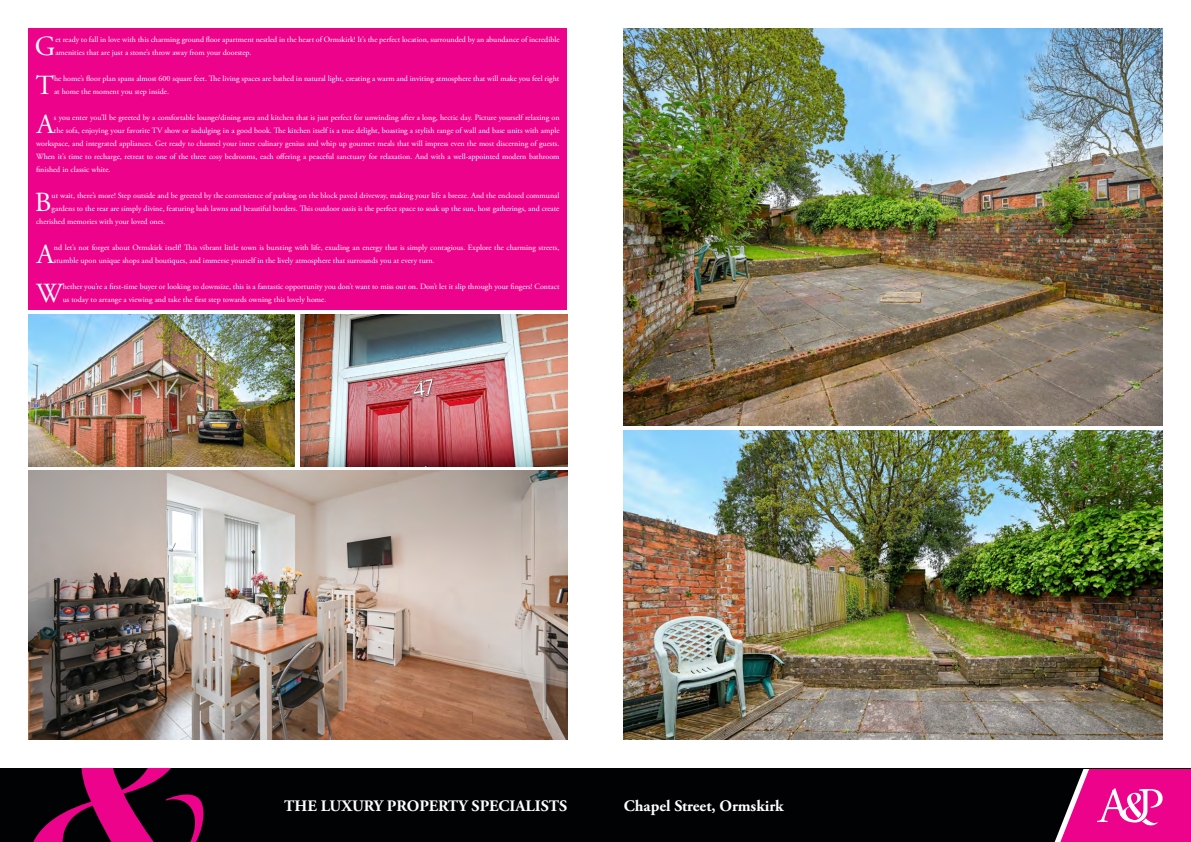
<style>
.page{position:relative;width:1191px;height:842px;background:#fff}
.page>*{position:absolute;margin:0;border:0;box-sizing:border-box;transform-origin:0 0}
.t1{font:27.6px "Adobe Garamond Pro";color:#fff}
.t2{font:700 16px "Adobe Garamond Pro";color:#fff}
.t3{font:8px/13px "Adobe Garamond Pro";color:#fff}
</style>
<div class="page">
<div style="left:0;top:769px;width:1191px;height:73px;background:#010203"></div>
<svg style="left:33px;top:769px;width:171px;height:73px"></svg>
<svg style="left:1054px;top:769px;width:137px;height:73px"></svg>
<img style="left:28px;top:471px;width:539px;height:269px">
<div style="left:28px;top:28px;width:539px;height:282px;background:#ed028c"></div>
<img style="left:624px;top:28px;width:538px;height:397px">
<img style="left:624px;top:431px;width:538px;height:309px">
<img style="left:28px;top:315px;width:267px;height:151px">
<img style="left:300px;top:315px;width:267px;height:151px">
<p class="t1" style="left:35px;top:29px;width:22px">G</p>
<p class="t3" style="left:55px;top:33px;width:505px">et ready to fall in love with this charming ground floor apartment nestled in the heart of Ormskirk! It’s the perfect location, surrounded by an abundance of incredible amenities that are just a stone’s throw away from your doorstep.</p>
<p class="t1" style="left:36px;top:68px;width:20px">T</p>
<p class="t3" style="left:54px;top:72px;width:507px">he home’s floor plan spans almost 600 square feet. The living spaces are bathed in natural light, creating a warm and inviting atmosphere that will make you feel right at home the moment you step inside.</p>
<p class="t1" style="left:37px;top:107px;width:19px">A</p>
<p class="t3" style="left:54px;top:111px;width:507px">s you enter you’ll be greeted by a comfortable lounge/dining area and kitchen that is just perfect for unwinding after a long, hectic day. Picture yourself relaxing on</p>
<p class="t3" style="left:54px;top:124px;width:507px">the sofa, enjoying your favorite TV show or indulging in a good book. The kitchen itself is a true delight, boasting a stylish range of wall and base units with ample</p>
<p class="t3" style="left:36px;top:137px;width:525px">workspace, and integrated appliances. Get ready to channel your inner culinary genius and whip up gourmet meals that will impress even the most discerning of guests.</p>
<p class="t3" style="left:36px;top:150px;width:525px">When it’s time to recharge, retreat to one of the three cosy bedrooms, each offering a peaceful sanctuary for relaxation. And with a well-appointed modern bathroom</p>
<p class="t3" style="left:36px;top:163px;width:76px">finished in classic white.</p>
<p class="t1" style="left:35px;top:185px;width:18px">B</p>
<p class="t3" style="left:52px;top:189px;width:509px">ut wait, there’s more! Step outside and be greeted by the convenience of parking on the block paved driveway, making your life a breeze. And the enclosed communal</p>
<p class="t3" style="left:52px;top:202px;width:509px">gardens to the rear are simply divine, featuring lush lawns and beautiful borders. This outdoor oasis is the perfect space to soak up the sun, host gatherings, and create</p>
<p class="t3" style="left:36px;top:215px;width:131px">cherished memories with your loved ones.</p>
<p class="t1" style="left:37px;top:237px;width:19px">A</p>
<p class="t3" style="left:54px;top:241px;width:507px">nd let’s not forget about Ormskirk itself! This vibrant little town is bursting with life, exuding an energy that is simply contagious. Explore the charming streets, stumble upon unique shops and boutiques, and immerse yourself in the lively atmosphere that surrounds you at every turn.</p>
<p class="t1" style="left:36px;top:276px;width:28px">W</p>
<p class="t3" style="left:63px;top:280px;width:498px">hether you’re a first-time buyer or looking to downsize, this is a fantastic opportunity you don’t want to miss out on. Don’t let it slip through your fingers! Contact us today to arrange a viewing and take the first step towards owning this lovely home.</p>
<p class="t2" style="left:284px;top:797px;width:284px">THE LUXURY PROPERTY SPECIALISTS</p>
<p class="t2" style="left:624px;top:797px;width:161px">Chapel Street, Ormskirk</p>
</div>
